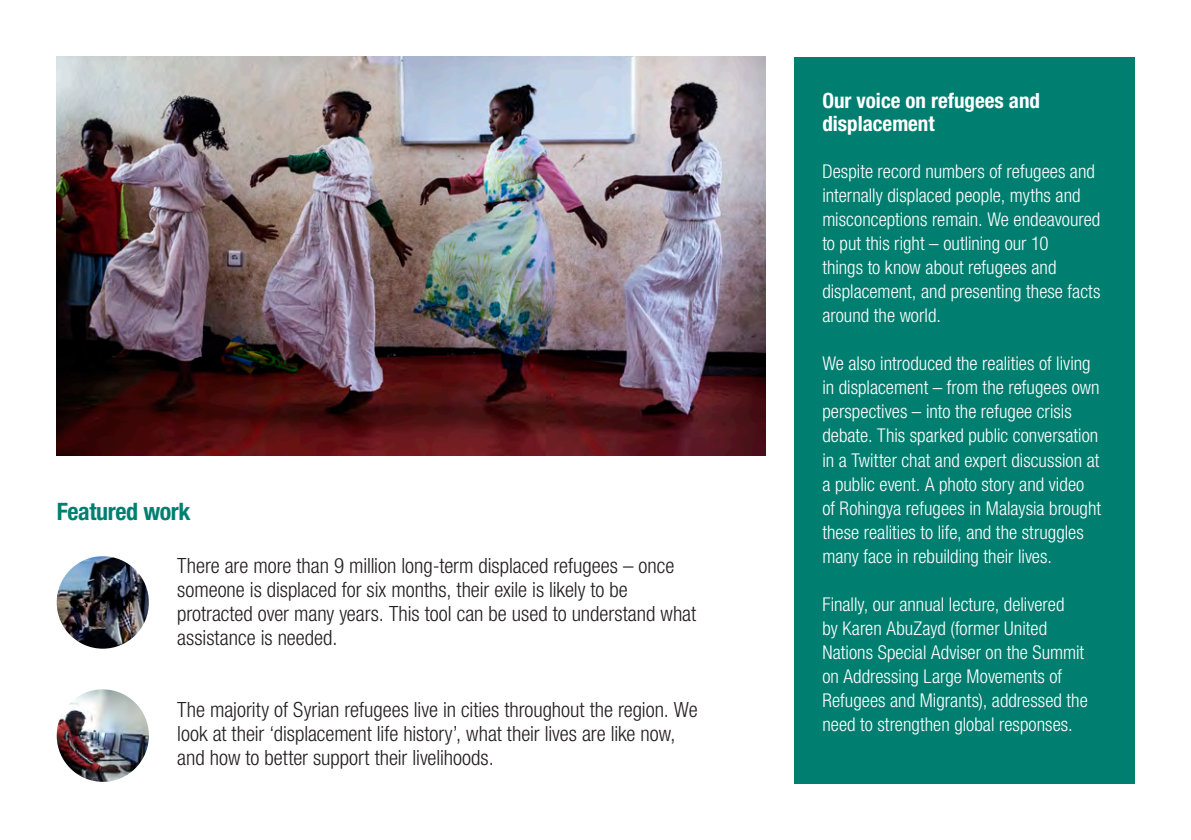
<style>
.page{position:relative;width:1191px;height:840px;background:#fff}
.page>*{position:absolute;margin:0;border:0;box-sizing:border-box;transform-origin:0 0}
.Heading_1{font:700 condensed 24px "Helvetica Neue LT Std";letter-spacing:-.015em;color:#007f71}
.Sans_body{font:300 condensed 21px/24px "Helvetica Neue LT Std";color:#231f20}
.Box_title{font:700 condensed 21px/23px "Helvetica Neue LT Std";color:#fff}
.Sans_body-2{font:300 condensed 19px/24px "Helvetica Neue LT Std";color:#fff}
</style>
<div class="page">
<div style="left:794px;top:57px;width:340px;height:725px;background:#007f71"></div>
<img style="left:57px;top:57px;width:708px;height:398px">
<img style="left:57px;top:689px;width:92px;height:92px;border-radius:46px">
<img style="left:57px;top:556px;width:92px;height:92px;border-radius:46px">
<p class="Heading_1" style="left:57px;top:496px;width:135px">Featured work</p>
<p class="Sans_body" style="left:177px;top:552px;width:520px">There are more than 9 million long-term displaced refugees – once someone is displaced for six months, their exile is likely to be protracted over many years. This tool can be used to understand what assistance is needed.</p>
<p class="Sans_body" style="left:177px;top:696px;width:522px">The majority of Syrian refugees live in cities throughout the region. We look at their ‘displacement life history’, what their lives are like now, and how to better support their livelihoods.</p>
<p class="Box_title" style="left:822px;top:89px;width:219px">Our voice on refugees and displacement</p>
<p class="Sans_body-2" style="left:822px;top:159px;width:280px">Despite record numbers of refugees and internally displaced people, myths and misconceptions remain. We endeavoured to put this right – outlining our 10<br>things to know about refugees and displacement, and presenting these facts around the world.</p>
<p class="Sans_body-2" style="left:822px;top:351px;width:280px">We also introduced the realities of living in displacement – from the refugees own perspectives – into the refugee crisis debate. This sparked public conversation in a Twitter chat and expert discussion at a public event. A photo story and video of Rohingya refugees in Malaysia brought these realities to life, and the struggles many face in rebuilding their lives.</p>
<p class="Sans_body-2" style="left:822px;top:591px;width:267px">Finally, our annual lecture, delivered<br>by Karen AbuZayd (former United Nations Special Adviser on the Summit on Addressing Large Movements of Refugees and Migrants), addressed the need to strengthen global responses.</p>
</div>
